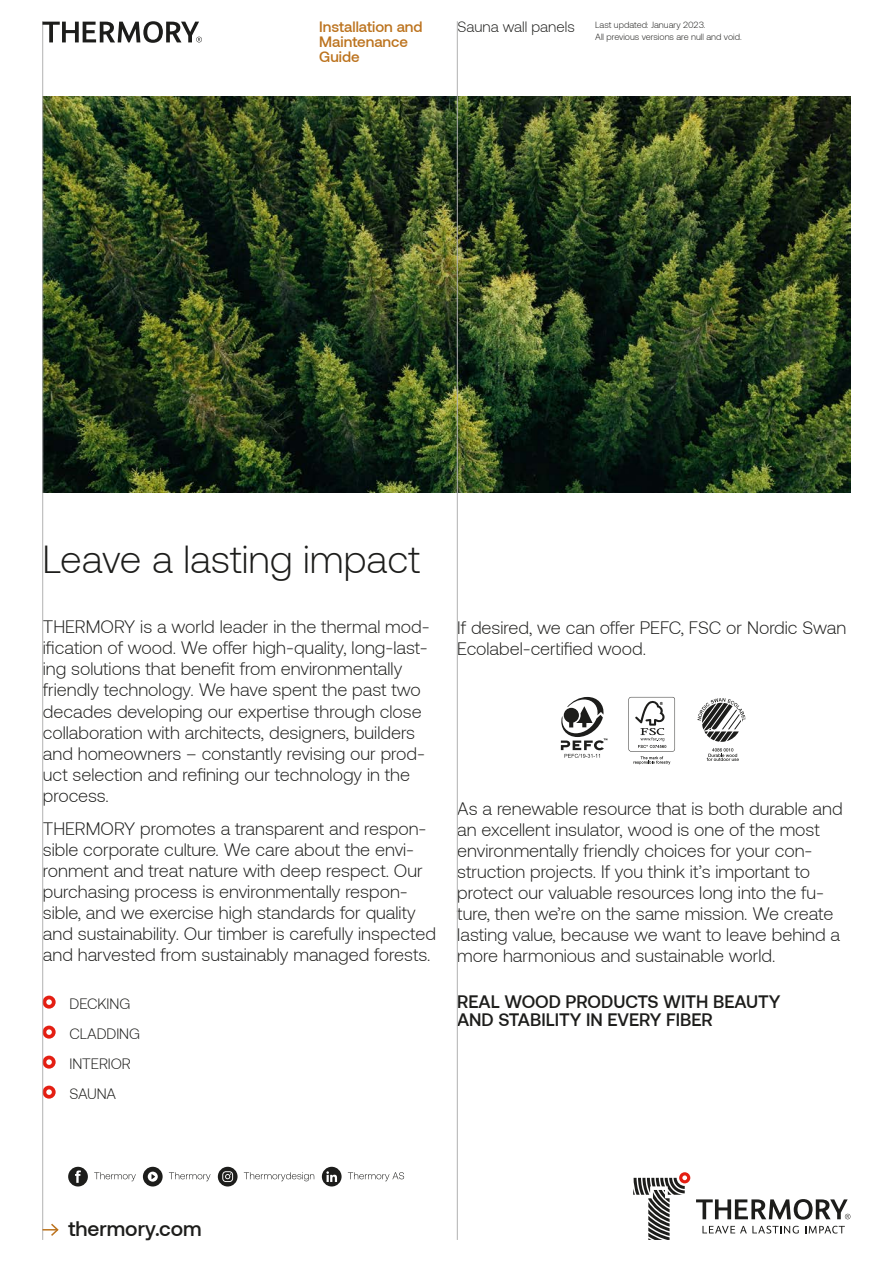
<style>
.page{position:relative;width:893px;height:1263px;background:#fff}
.page>*{position:absolute;margin:0;border:0;box-sizing:border-box;transform-origin:0 0}
.t1{font:300 39px "Aeonik";color:#1d1d1b}
.t2{font:500 21px "Aeonik";color:#1d1d1b}
.t3{font:300 18px/21px "Aeonik";color:#1d1d1b}
.t4{font:500 18px/18px "Aeonik";color:#1d1d1b}
.t5{font:300 15px/30px "Aeonik";letter-spacing:-.005em;color:#1d1d1b}
.t6{font:500 15px/15px "Aeonik";color:#bc731e}
.t7{font:300 9px/12px "Aeonik";color:#1d1d1b}
</style>
<div class="page">
<svg style="left:560px;top:697px;width:47px;height:61px"></svg>
<svg style="left:707px;top:748px;width:32px;height:13px"></svg>
<svg style="left:697px;top:698px;width:49px;height:44px"></svg>
<svg style="left:628px;top:697px;width:47px;height:67px"></svg>
<img style="left:43px;top:96px;width:807px;height:396px">
<svg style="left:68px;top:1167px;width:20px;height:19px"></svg>
<svg style="left:218px;top:1167px;width:20px;height:19px"></svg>
<svg style="left:143px;top:1167px;width:20px;height:19px"></svg>
<svg style="left:94px;top:1172px;width:42px;height:9px"></svg>
<svg style="left:169px;top:1172px;width:42px;height:9px"></svg>
<svg style="left:244px;top:1172px;width:70px;height:9px"></svg>
<svg style="left:348px;top:1172px;width:56px;height:9px"></svg>
<svg style="left:322px;top:1167px;width:20px;height:19px"></svg>
<svg style="left:43px;top:995px;width:13px;height:13px"></svg>
<svg style="left:43px;top:1025px;width:13px;height:13px"></svg>
<svg style="left:43px;top:1055px;width:13px;height:13px"></svg>
<svg style="left:43px;top:1085px;width:13px;height:13px"></svg>
<hr style="left:42px;top:21px;width:1px;height:1219px;background:#b2b2b2">
<hr style="left:457px;top:21px;width:1px;height:1219px;background:#b2b2b2">
<svg style="left:43px;top:21px;width:159px;height:22px"></svg>
<svg style="left:633px;top:1172px;width:57px;height:68px"></svg>
<svg style="left:696px;top:1199px;width:154px;height:21px"></svg>
<svg style="left:702px;top:1226px;width:97px;height:7px"></svg>
<svg style="left:805px;top:1226px;width:40px;height:7px"></svg>
<svg style="left:43px;top:1222px;width:16px;height:15px"></svg>
<p class="t6" style="left:319px;top:20px;width:105px">Installation and<br>Maintenance<br>Guide</p>
<p class="t5" style="left:457px;top:13px;width:119px">Sauna wall panels</p>
<p class="t7" style="left:595px;top:18px;width:148px">Last updated: January 2023.<br>All previous versions are null and void.</p>
<h1 class="t1" style="left:43px;top:546px;width:379px">Leave a lasting impact</h1>
<p class="t3" style="left:43px;top:618px;width:388px">THERMORY is a world leader in the thermal mod&shy;ification of wood. We offer high-quality, long-last&shy;ing solutions that benefit from environmentally friendly technology. We have spent the past two decades developing our expertise through close collaboration with architects, designers, builders and homeowners – constantly revising our prod&shy;uct selection and refining our technology in the process.</p>
<p class="t3" style="left:43px;top:820px;width:395px">THERMORY promotes a transparent and respon&shy;sible corporate culture. We care about the envi&shy;ronment and treat nature with deep respect. Our purchasing process is environmentally respon&shy;sible, and we exercise high standards for quality and sustainability. Our timber is carefully inspected and harvested from sustainably managed forests.</p>
<p class="t5" style="left:70px;top:990px;width:72px">DECKING<br>CLADDING<br>INTERIOR<br>SAUNA</p>
<p class="t3" style="left:457px;top:617px;width:390px">If desired, we can offer PEFC, FSC or Nordic Swan<br>Ecolabel-certified wood.</p>
<p class="t3" style="left:457px;top:800px;width:387px">As a renewable resource that is both durable and an excellent insulator, wood is one of the most environmentally friendly choices for your con&shy;struction projects. If you think it’s important to protect our valuable resources long into the fu&shy;ture, then we’re on the same mission. We create lasting value, because we want to leave behind a more harmonious and sustainable world.</p>
<p class="t4" style="left:457px;top:994px;width:325px">REAL WOOD PRODUCTS WITH BEAUTY<br>AND STABILITY IN EVERY FIBER</p>
<p class="t2" style="left:68px;top:1221px;width:135px">thermory.com</p>
</div>
